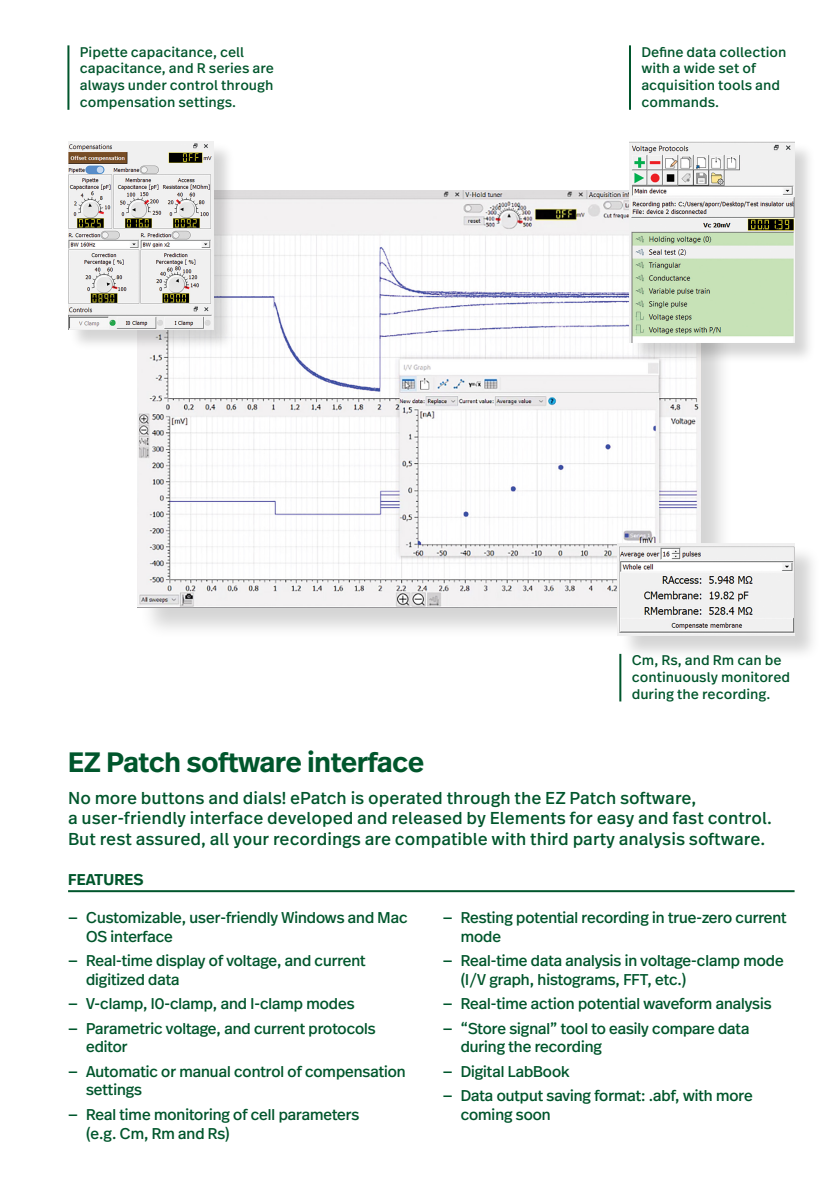
<style>
.page{position:relative;width:840px;height:1191px;background:#fff}
.page>*{position:absolute;margin:0;border:0;box-sizing:border-box;transform-origin:0 0}
.t1{font:600 28px "Real Head Pro";color:#00562c}
.Copy{font:17.2px "Real Text Pro";color:#00562c}
.t2{font:15.6px/18.8px "Real Head Pro";color:#00562c}
.Subtitle{font:600 15.6px "Real Head Pro";letter-spacing:.01em;color:#00562c}
.Description{font:14px/16.8px "Real Text Pro";color:#00562c}
</style>
<div class="page">
<div style="left:139px;top:192px;width:593px;height:448px;background:#000;opacity:.17"></div>
<img style="left:137px;top:190px;width:563px;height:417px">
<hr style="left:68px;top:890px;width:726px;height:2px;background:#00562c">
<hr style="left:67px;top:45px;width:2px;height:65px;background:#00562c">
<hr style="left:619px;top:654px;width:2px;height:47px;background:#00562c">
<hr style="left:628px;top:45px;width:2px;height:65px;background:#00562c">
<div style="left:69px;top:142px;width:166px;height:209px;background:#000;opacity:.17"></div>
<img style="left:68px;top:141px;width:145px;height:188px">
<div style="left:631px;top:142px;width:185px;height:222px;background:#000;opacity:.17"></div>
<img style="left:629px;top:141px;width:165px;height:201px">
<div style="left:619px;top:545px;width:201px;height:117px;background:#000;opacity:.17"></div>
<img style="left:617px;top:543px;width:177px;height:92px">
<p class="Description" style="left:80px;top:43px;width:195px">Pipette capacitance, cell capacitance, and R series are always under control through compensation settings.</p>
<p class="Description" style="left:641px;top:43px;width:146px">Define data collection with a wide set of acquisition tools and commands.</p>
<p class="Description" style="left:631px;top:651px;width:160px">Cm, Rs, and Rm can be continuously monitored during the recording.</p>
<p class="t1" style="left:68px;top:742px;width:357px">EZ Patch software interface</p>
<p class="Copy" style="left:68px;top:786px;width:629px">No more buttons and dials! ePatch is operated through the EZ Patch software,</p>
<p class="Copy" style="left:68px;top:806px;width:704px">a user-friendly interface developed and released by Elements for easy and fast control.</p>
<p class="Copy" style="left:68px;top:827px;width:698px">But rest assured, all your recordings are compatible with third party analysis software.</p>
<p class="Subtitle" style="left:68px;top:868px;width:77px">FEATURES</p>
<p class="t2" style="left:86px;top:907px;width:323px;text-indent:-18px">— Customizable, user-friendly Windows and Mac<br>OS interface</p>
<p class="t2" style="left:86px;top:950px;width:281px;text-indent:-18px">— Real-time display of voltage, and current digitized data</p>
<p class="t2" style="left:68px;top:994px;width:288px">— V-clamp, I0-clamp, and I-clamp modes</p>
<p class="t2" style="left:86px;top:1018px;width:291px;text-indent:-18px">— Parametric voltage, and current protocols editor</p>
<p class="t2" style="left:86px;top:1061px;width:321px;text-indent:-18px">— Automatic or manual control of compensation settings</p>
<p class="t2" style="left:86px;top:1104px;width:274px;text-indent:-18px">— Real time monitoring of cell parameters (e.g. Cm, Rm and Rs)</p>
<p class="t2" style="left:460px;top:907px;width:327px;text-indent:-18px">— Resting potential recording in true-zero current mode</p>
<p class="t2" style="left:460px;top:950px;width:324px;text-indent:-18px">— Real-time data analysis in voltage-clamp mode (I/V graph, histograms, FFT, etc.)</p>
<p class="t2" style="left:442px;top:994px;width:330px">— Real-time action potential waveform analysis</p>
<p class="t2" style="left:460px;top:1018px;width:290px;text-indent:-18px">— “Store signal” tool to easily compare data during the recording</p>
<p class="t2" style="left:442px;top:1061px;width:128px">— Digital LabBook</p>
<p class="t2" style="left:460px;top:1085px;width:293px;text-indent:-18px">— Data output saving format: .abf, with more coming soon</p>
</div>
